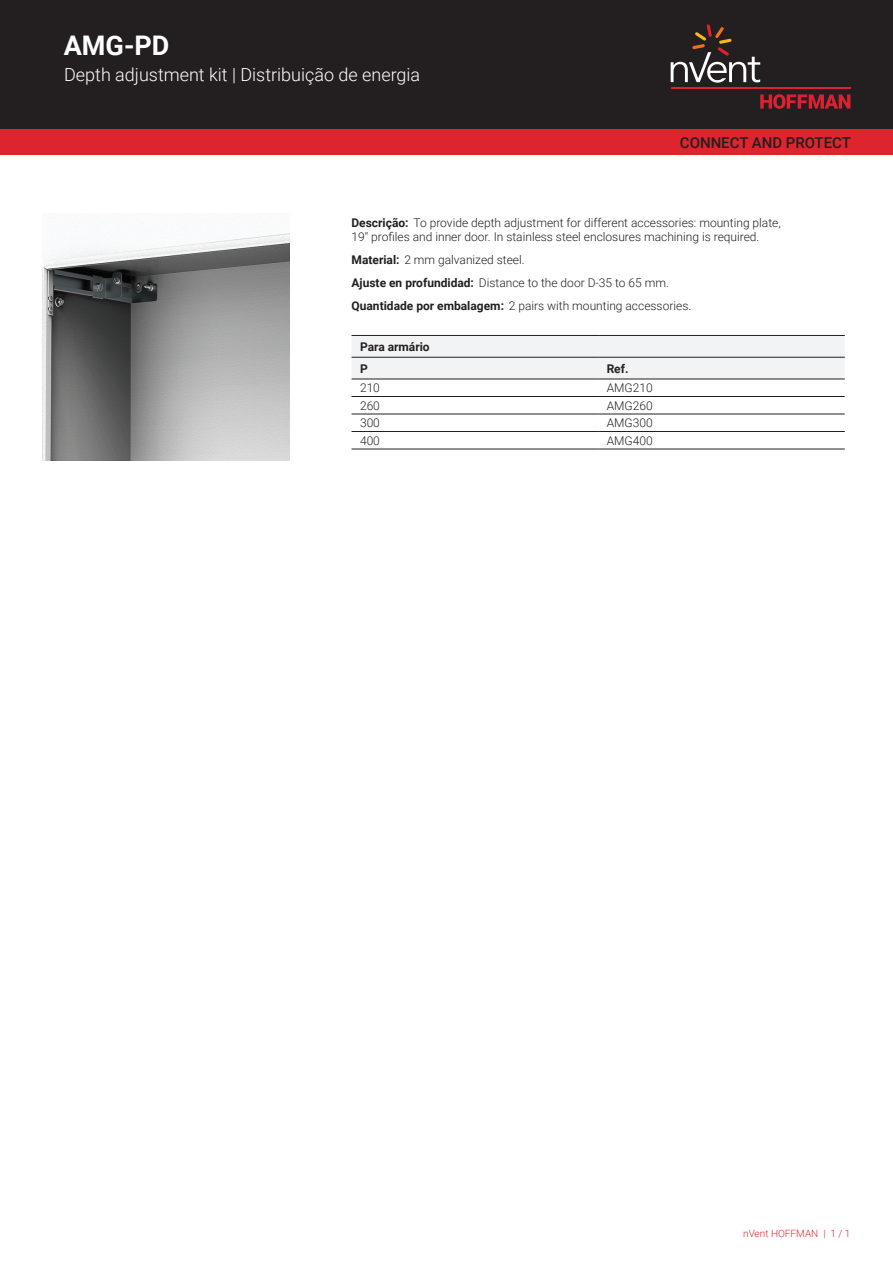
<style>
.page{position:relative;width:893px;height:1263px;background:#fff}
.page>*{position:absolute;margin:0;border:0;box-sizing:border-box;transform-origin:0 0}
.t1{font:700 27px "Roboto";color:#fff}
.t2{font:300 18px "Roboto";color:#fff}
.t3{font:500 15px "Roboto";color:#231f20}
.t4{font:300 12px/23px "Roboto";color:#231f20}
.t5{font:700 12px/21.8px "Roboto";color:#231f20}
.t6{font:300 10.05px "Roboto";color:#de252e}
.s1{font-weight:700}
</style>
<div class="page">
<div style="left:0;top:0;width:893px;height:129px;background:#231f20"></div>
<svg style="left:760px;top:94px;width:90px;height:15px"></svg>
<hr style="left:671px;top:88px;width:179px;height:1px;background:#db2230">
<svg style="left:671px;top:24px;width:89px;height:59px"></svg>
<div style="left:0;top:129px;width:893px;height:26px;background:#de252e"></div>
<div style="left:351px;top:336px;width:494px;height:43px;background:#f2f3f4"></div>
<hr style="left:351px;top:335px;width:247px;height:1px;background:#231f20">
<hr style="left:598px;top:335px;width:247px;height:1px;background:#231f20">
<hr style="left:351px;top:396px;width:247px;height:1px;background:#231f20">
<hr style="left:598px;top:396px;width:247px;height:1px;background:#231f20">
<hr style="left:351px;top:414px;width:247px;height:1px;background:#231f20">
<hr style="left:598px;top:414px;width:247px;height:1px;background:#231f20">
<hr style="left:351px;top:431px;width:247px;height:1px;background:#231f20">
<hr style="left:598px;top:431px;width:247px;height:1px;background:#231f20">
<hr style="left:351px;top:449px;width:247px;height:1px;background:#231f20">
<hr style="left:598px;top:449px;width:247px;height:1px;background:#231f20">
<hr style="left:351px;top:357px;width:247px;height:1px;background:#231f20">
<hr style="left:598px;top:357px;width:247px;height:1px;background:#231f20">
<hr style="left:351px;top:379px;width:247px;height:1px;background:#231f20">
<hr style="left:598px;top:379px;width:247px;height:1px;background:#231f20">
<img style="left:43px;top:233px;width:246px;height:227px">
<h1 class="t1" style="left:64px;top:27px;width:107px">AMG-PD</h1>
<h2 class="t2" style="left:64px;top:62px;width:358px">Depth adjustment kit | Distribuição de energia</h2>
<p class="t3" style="left:680px;top:132px;width:173px">CONNECT AND PROTECT</p>
<p class="t4" style="left:351px;top:215px;width:431px;line-height:14.4px"><span class="s1">Descrição:</span> To provide depth adjustment for different accessories: mounting plate,<br>19" profiles and inner door. In stainless steel enclosures machining is required.</p>
<p class="t4" style="left:351px;top:248px;width:341px"><span class="s1">Material:</span> 2 mm galvanized steel.<br><span class="s1">Ajuste en profundidad:</span> Distance to the door D-35 to 65 mm.<br><span class="s1">Quantidade por embalagem:</span> 2 pairs with mounting accessories.</p>
<p class="t5" style="left:360px;top:335px;width:71px">Para armário<br>P</p>
<p class="t5" style="left:607px;top:357px;width:23px">Ref.</p>
<p class="t4" style="left:360px;top:376px;width:21px">210</p>
<p class="t4" style="left:607px;top:376px;width:48px">AMG210</p>
<p class="t4" style="left:360px;top:394px;width:21px">260</p>
<p class="t4" style="left:607px;top:394px;width:48px">AMG260</p>
<p class="t4" style="left:360px;top:411px;width:21px">300</p>
<p class="t4" style="left:607px;top:411px;width:48px">AMG300</p>
<p class="t4" style="left:360px;top:429px;width:21px">400</p>
<p class="t4" style="left:607px;top:429px;width:48px">AMG400</p>
<p class="t6" style="left:743px;top:1226px;width:109px">nVent HOFFMAN | 1 / 1</p>
</div>
